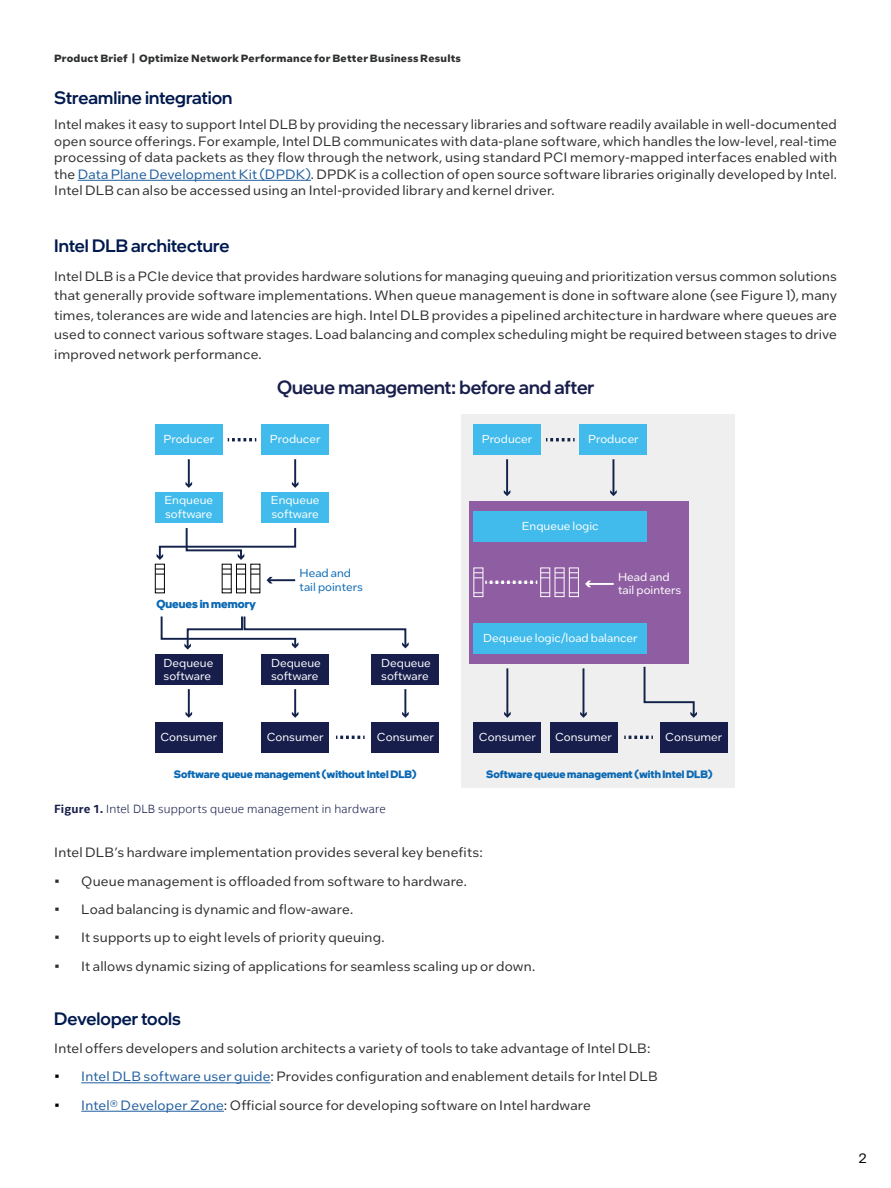
<style>
.page{position:relative;width:891px;height:1188px;background:#fff}
.page>*{position:absolute;margin:0;border:0;box-sizing:border-box;transform-origin:0 0}
.t1{font:500 19.05px "Intel One Display";color:#171e4c}
.t2{font:500 18px "Intel One Display";color:#00194e}
.t3{font:13.5px/16.5px "Intel One Text";letter-spacing:.01em;color:#2e2f2f;text-align:justify}
.t4{font:13.5px "Intel One Text";color:#000}
.t5{font:300 12px "Intel Clear";letter-spacing:.015em;color:#171e4b}
.t6{font:11.55px/13.8px "Intel One Text";color:#fff}
.t7{font:11.55px/13.8px "Intel One Text";color:#0b69b4}
.t8{font:700 11.55px "Intel One Display";color:#0b69b4}
.t9{font:700 10.65px "Intel One Display";color:#0b69b4}
.t10{font:700 10.5px "Intel One Text";letter-spacing:.02em;color:#2e2f2f}
.s1{color:#215e9e}
.s2{font-weight:700}
.s3{color:#000}
</style>
<div class="page">
<hr style="left:78px;top:180px;width:233px;height:1px;background:#215e9e">
<div style="left:462px;top:415px;width:273px;height:373px;background:#f0efef"></div>
<hr style="left:188px;top:459px;width:2px;height:27px;background:#12224a">
<svg style="left:186px;top:482px;width:6px;height:6px"></svg>
<svg style="left:228px;top:438px;width:28px;height:3px"></svg>
<svg style="left:336px;top:736px;width:29px;height:3px"></svg>
<hr style="left:294px;top:459px;width:2px;height:27px;background:#12224a">
<svg style="left:292px;top:482px;width:6px;height:6px"></svg>
<div style="left:155px;top:425px;width:67px;height:30px;background:#41bbec"></div>
<div style="left:262px;top:425px;width:67px;height:30px;background:#41bbec"></div>
<div style="left:155px;top:492px;width:67px;height:31px;background:#41bbec"></div>
<hr style="left:188px;top:689px;width:2px;height:27px;background:#12224a">
<svg style="left:186px;top:712px;width:6px;height:6px"></svg>
<div style="left:155px;top:654px;width:67px;height:31px;background:#171e4c"></div>
<div style="left:155px;top:722px;width:67px;height:30px;background:#171e4c"></div>
<hr style="left:294px;top:689px;width:2px;height:27px;background:#12224a">
<svg style="left:292px;top:712px;width:6px;height:6px"></svg>
<div style="left:262px;top:654px;width:67px;height:31px;background:#171e4c"></div>
<div style="left:262px;top:722px;width:67px;height:30px;background:#171e4c"></div>
<hr style="left:404px;top:689px;width:2px;height:27px;background:#12224a">
<svg style="left:402px;top:712px;width:7px;height:6px"></svg>
<div style="left:372px;top:654px;width:67px;height:31px;background:#171e4c"></div>
<div style="left:372px;top:722px;width:67px;height:30px;background:#171e4c"></div>
<div style="left:262px;top:492px;width:67px;height:31px;background:#41bbec"></div>
<div style="left:155px;top:564px;width:10px;height:29px;border:1px solid #000"></div>
<svg style="left:155px;top:569px;width:9px;height:6px"></svg>
<div style="left:222px;top:564px;width:10px;height:29px;border:1px solid #000"></div>
<div style="left:236px;top:564px;width:10px;height:29px;border:1px solid #000"></div>
<svg style="left:222px;top:569px;width:38px;height:6px"></svg>
<svg style="left:222px;top:589px;width:38px;height:1px"></svg>
<hr style="left:269px;top:579px;width:26px;height:2px;background:#12224a">
<svg style="left:267px;top:577px;width:6px;height:6px"></svg>
<svg style="left:157px;top:528px;width:140px;height:32px"></svg>
<div style="left:470px;top:501px;width:219px;height:162px;background:#8f5ea2"></div>
<svg style="left:624px;top:736px;width:29px;height:3px"></svg>
<hr style="left:506px;top:668px;width:2px;height:48px;background:#12224a">
<svg style="left:504px;top:712px;width:7px;height:6px"></svg>
<div style="left:474px;top:722px;width:67px;height:30px;background:#171e4c"></div>
<hr style="left:583px;top:668px;width:1px;height:48px;background:#12224a">
<svg style="left:580px;top:712px;width:7px;height:6px"></svg>
<div style="left:550px;top:722px;width:67px;height:30px;background:#171e4c"></div>
<div style="left:660px;top:722px;width:67px;height:30px;background:#171e4c"></div>
<hr style="left:506px;top:459px;width:2px;height:35px;background:#12224a">
<svg style="left:504px;top:490px;width:6px;height:6px"></svg>
<svg style="left:546px;top:438px;width:29px;height:3px"></svg>
<hr style="left:613px;top:459px;width:1px;height:35px;background:#12224a">
<svg style="left:610px;top:490px;width:7px;height:6px"></svg>
<div style="left:474px;top:425px;width:67px;height:30px;background:#41bbec"></div>
<div style="left:580px;top:425px;width:67px;height:30px;background:#41bbec"></div>
<div style="left:474px;top:511px;width:173px;height:30px;background:#41bbec"></div>
<div style="left:474px;top:623px;width:173px;height:31px;background:#41bbec"></div>
<div style="left:474px;top:568px;width:9px;height:29px;border:1px solid #fff"></div>
<div style="left:540px;top:568px;width:10px;height:29px;border:1px solid #fff"></div>
<div style="left:555px;top:568px;width:9px;height:29px;border:1px solid #fff"></div>
<div style="left:569px;top:568px;width:10px;height:29px;border:1px solid #fff"></div>
<svg style="left:474px;top:573px;width:104px;height:11px"></svg>
<svg style="left:541px;top:593px;width:37px;height:1px"></svg>
<hr style="left:587px;top:583px;width:27px;height:2px;background:#fff">
<svg style="left:585px;top:581px;width:6px;height:6px"></svg>
<svg style="left:643px;top:666px;width:54px;height:52px"></svg>
<svg style="left:160px;top:616px;width:249px;height:34px"></svg>
<hr style="left:81px;top:1082px;width:190px;height:1px;background:#215e9e">
<hr style="left:81px;top:1111px;width:143px;height:1px;background:#215e9e">
<p class="t10" style="left:54px;top:51px;width:409px">Product Brief | Optimize Network Performance for Better Business Results</p>
<h2 class="t2" style="left:54px;top:86px;width:180px">Streamline integration</h2>
<p class="t3" style="left:54px;top:116px;width:784px">Intel makes it easy to support Intel DLB by providing the necessary libraries and software readily available in well-documented open source offerings. For example, Intel DLB communicates with data-plane software, which handles the low-level, real-time processing of data packets as they flow through the network, using standard PCI memory-mapped interfaces enabled with the <span class="s1">Data Plane Development Kit (DPDK)</span>. DPDK is a collection of open source software libraries originally developed by Intel.<br>Intel DLB can also be accessed using an Intel-provided library and kernel driver.</p>
<h2 class="t2" style="left:54px;top:234px;width:177px">Intel DLB architecture</h2>
<p class="t3" style="left:54px;top:266px;width:784px;line-height:19.5px">Intel DLB is a PCIe device that provides hardware solutions for managing queuing and prioritization versus common solutions that generally provide software implementations. When queue management is done in software alone (see Figure 1), many times, tolerances are wide and latencies are high. Intel DLB provides a pipelined architecture in hardware where queues are used to connect various software stages. Load balancing and complex scheduling might be required between stages to drive improved network performance.</p>
<p class="t6" style="left:164px;top:432px;width:52px">Producer</p>
<h1 class="t1" style="left:277px;top:375px;width:319px">Queue management: before and after</h1>
<p class="t6" style="left:270px;top:432px;width:52px">Producer</p>
<p class="t6" style="left:482px;top:432px;width:52px">Producer</p>
<p class="t6" style="left:588px;top:432px;width:52px">Producer</p>
<p class="t6" style="left:164px;top:492px;width:50px">Enqueue software</p>
<p class="t6" style="left:271px;top:492px;width:50px">Enqueue software</p>
<p class="t6" style="left:522px;top:518px;width:78px">Enqueue logic</p>
<p class="t7" style="left:300px;top:565px;width:65px">Head and tail pointers</p>
<p class="t6" style="left:618px;top:569px;width:65px">Head and tail pointers</p>
<p class="t8" style="left:156px;top:596px;width:101px">Queues in memory</p>
<p class="t6" style="left:483px;top:631px;width:156px">Dequeue logic/load balancer</p>
<p class="t6" style="left:164px;top:655px;width:51px">Dequeue software</p>
<p class="t6" style="left:271px;top:655px;width:51px">Dequeue software</p>
<p class="t6" style="left:381px;top:655px;width:51px">Dequeue software</p>
<p class="t6" style="left:160px;top:729px;width:58px">Consumer</p>
<p class="t6" style="left:267px;top:729px;width:58px">Consumer</p>
<p class="t6" style="left:377px;top:729px;width:58px">Consumer</p>
<p class="t6" style="left:479px;top:729px;width:58px">Consumer</p>
<p class="t6" style="left:555px;top:729px;width:58px">Consumer</p>
<p class="t6" style="left:665px;top:729px;width:58px">Consumer</p>
<p class="t9" style="left:174px;top:767px;width:244px">Software queue management (without Intel DLB)</p>
<p class="t9" style="left:486px;top:767px;width:228px">Software queue management (with Intel DLB)</p>
<p class="t5" style="left:54px;top:800px;width:333px"><span class="s2">Figure 1.</span> Intel DLB supports queue management in hardware</p>
<p class="t3" style="left:54px;top:844px;width:430px">Intel DLB’s hardware implementation provides several key benefits:</p>
<p class="t3" style="left:54px;top:872px;width:414px">• Queue management is offloaded from software to hardware.</p>
<p class="t3" style="left:54px;top:901px;width:300px">• Load balancing is dynamic and flow-aware.</p>
<p class="t3" style="left:54px;top:929px;width:332px">• It supports up to eight levels of priority queuing.</p>
<p class="t3" style="left:54px;top:957px;width:482px">• It allows dynamic sizing of applications for seamless scaling up or down.</p>
<h2 class="t2" style="left:54px;top:1007px;width:128px">Developer tools</h2>
<p class="t3" style="left:54px;top:1040px;width:598px">Intel offers developers and solution architects a variety of tools to take advantage of Intel DLB:</p>
<p class="t3" style="left:54px;top:1068px;width:605px"><span class="s3">•</span> <span class="s1">Intel DLB software user guide</span>: Provides configuration and enablement details for Intel DLB</p>
<p class="t3" style="left:54px;top:1096px;width:538px"><span class="s3">•</span> <span class="s1">Intel® Developer Zone</span>: Official source for developing software on Intel hardware</p>
<p class="t4" style="left:858px;top:1150px;width:10px">2</p>
</div>
